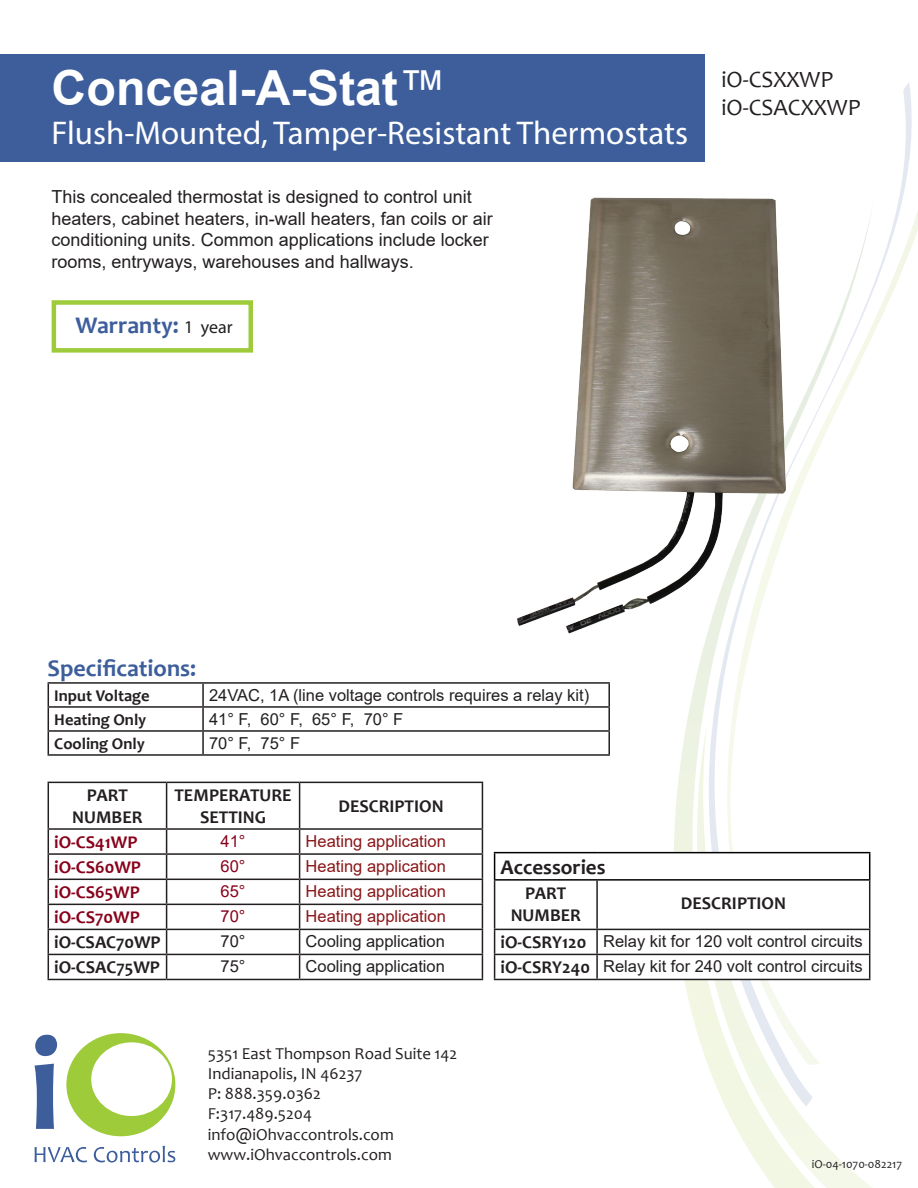
<style>
.page{position:relative;width:918px;height:1188px;background:#fff}
.page>*{position:absolute;margin:0;border:0;box-sizing:border-box;transform-origin:0 0}
.t1{font:700 48.3px "Arial";color:#fff}
.t2{font:33px "Myriad Pro";color:#fff}
.Headers{font:700 24px "Candara";color:#3d5e9b}
.t3{font:23.4px "Candara";color:#231f20}
.t4{font:700 21px "Candara";color:#231f20}
.t5{font:18px/21.6px "Arial";color:#231f20}
.t6{font:700 18px "Candara";color:#231f20}
.t7{font:700 18px "Candara";color:#88021b}
.t8{font:16.8px/20.1px "Candara";color:#231f20}
.t9{font:16.5px "Arial";color:#231f20}
.t10{font:16.5px "Arial";color:#8a1619}
.t11{font:700 16.5px "Candara";color:#231f20}
.t12{font:16.5px "Arial";color:#88021b}
.t13{font:12px "Candara";color:#231f20}
.s1{font-weight:400}
.s2{font-family:"Myriad Pro";font-weight:400;font-size:18px;color:#231f20}
</style>
<div class="page">
<svg style="left:66px;top:1033px;width:109px;height:103px"></svg>
<svg style="left:35px;top:1147px;width:52px;height:15px"></svg>
<svg style="left:94px;top:1146px;width:81px;height:17px"></svg>
<svg style="left:35px;top:1035px;width:22px;height:94px"></svg>
<svg style="left:647px;top:787px;width:225px;height:401px"></svg>
<svg style="left:678px;top:54px;width:27px;height:1011px"></svg>
<svg style="left:703px;top:82px;width:215px;height:1025px"></svg>
<div style="left:0;top:54px;width:704px;height:108px;background:#3d5e9b"></div>
<hr style="left:203px;top:682px;width:407px;height:2px;background:#231f20">
<hr style="left:608px;top:684px;width:2px;height:22px;background:#231f20">
<hr style="left:203px;top:706px;width:407px;height:2px;background:#231f20">
<hr style="left:608px;top:708px;width:2px;height:22px;background:#231f20">
<svg style="left:47px;top:682px;width:562px;height:73px"></svg>
<hr style="left:203px;top:730px;width:407px;height:2px;background:#231f20">
<hr style="left:202px;top:732px;width:2px;height:22px;background:#231f20">
<hr style="left:608px;top:732px;width:2px;height:22px;background:#231f20">
<hr style="left:48px;top:754px;width:155px;height:2px;background:#231f20">
<hr style="left:203px;top:754px;width:407px;height:2px;background:#231f20">
<svg style="left:495px;top:853px;width:374px;height:126px"></svg>
<hr style="left:596px;top:930px;width:2px;height:24px;background:#231f20">
<hr style="left:494px;top:954px;width:103px;height:1px;background:#231f20">
<svg style="left:494px;top:930px;width:1px;height:49px"></svg>
<hr style="left:597px;top:954px;width:273px;height:1px;background:#231f20">
<hr style="left:596px;top:955px;width:2px;height:24px;background:#231f20">
<svg style="left:869px;top:930px;width:1px;height:49px"></svg>
<hr style="left:494px;top:979px;width:103px;height:1px;background:#231f20">
<hr style="left:597px;top:979px;width:273px;height:1px;background:#231f20">
<svg style="left:869px;top:853px;width:1px;height:26px"></svg>
<hr style="left:494px;top:881px;width:1px;height:48px;background:#231f20">
<hr style="left:596px;top:881px;width:2px;height:48px;background:#231f20">
<hr style="left:869px;top:881px;width:1px;height:48px;background:#231f20">
<hr style="left:494px;top:929px;width:103px;height:1px;background:#231f20">
<hr style="left:597px;top:929px;width:273px;height:1px;background:#231f20">
<hr style="left:494px;top:852px;width:103px;height:1px;background:#000">
<svg style="left:494px;top:853px;width:1px;height:26px"></svg>
<hr style="left:597px;top:852px;width:273px;height:1px;background:#000">
<hr style="left:494px;top:879px;width:103px;height:2px;background:#000">
<hr style="left:597px;top:879px;width:273px;height:2px;background:#000">
<svg style="left:49px;top:783px;width:433px;height:196px"></svg>
<hr style="left:48px;top:782px;width:119px;height:1px;background:#231f20">
<hr style="left:48px;top:783px;width:1px;height:45px;background:#231f20">
<hr style="left:167px;top:782px;width:133px;height:1px;background:#231f20">
<hr style="left:166px;top:783px;width:1px;height:45px;background:#231f20">
<hr style="left:300px;top:782px;width:183px;height:1px;background:#231f20">
<hr style="left:299px;top:783px;width:1px;height:45px;background:#231f20">
<hr style="left:482px;top:783px;width:1px;height:45px;background:#231f20">
<hr style="left:48px;top:828px;width:119px;height:2px;background:#231f20">
<hr style="left:167px;top:828px;width:133px;height:2px;background:#231f20">
<hr style="left:300px;top:828px;width:183px;height:2px;background:#231f20">
<hr style="left:48px;top:853px;width:119px;height:2px;background:#231f20">
<hr style="left:167px;top:853px;width:133px;height:2px;background:#231f20">
<hr style="left:300px;top:853px;width:183px;height:2px;background:#231f20">
<hr style="left:48px;top:879px;width:119px;height:1px;background:#231f20">
<hr style="left:167px;top:879px;width:133px;height:1px;background:#231f20">
<hr style="left:300px;top:879px;width:183px;height:1px;background:#231f20">
<hr style="left:48px;top:904px;width:119px;height:1px;background:#231f20">
<hr style="left:167px;top:904px;width:133px;height:1px;background:#231f20">
<hr style="left:300px;top:904px;width:183px;height:1px;background:#231f20">
<hr style="left:48px;top:929px;width:119px;height:1px;background:#231f20">
<hr style="left:167px;top:929px;width:133px;height:1px;background:#231f20">
<hr style="left:300px;top:929px;width:183px;height:1px;background:#231f20">
<hr style="left:48px;top:954px;width:119px;height:1px;background:#231f20">
<svg style="left:48px;top:830px;width:1px;height:149px"></svg>
<hr style="left:167px;top:954px;width:133px;height:1px;background:#231f20">
<svg style="left:166px;top:830px;width:1px;height:149px"></svg>
<hr style="left:300px;top:954px;width:183px;height:1px;background:#231f20">
<svg style="left:299px;top:830px;width:1px;height:149px"></svg>
<svg style="left:482px;top:830px;width:1px;height:149px"></svg>
<hr style="left:48px;top:979px;width:119px;height:1px;background:#231f20">
<hr style="left:167px;top:979px;width:133px;height:1px;background:#231f20">
<hr style="left:300px;top:979px;width:183px;height:1px;background:#231f20">
<img style="left:517px;top:177px;width:297px;height:487px">
<div style="left:52px;top:300px;width:201px;height:53px;background:#fff;border:4px solid #9ecb3a"></div>
<p class="t1" style="left:52px;top:54px;width:396px">Conceal-A-Stat<span class="s1">™</span></p>
<p class="t2" style="left:52px;top:113px;width:638px">Flush-Mounted, Tamper-Resistant Thermostats</p>
<p class="t5" style="left:52px;top:186px;width:443px">This concealed thermostat is designed to control unit heaters, cabinet heaters, in-wall heaters, fan coils or air conditioning units. Common applications include locker rooms, entryways, warehouses and hallways.</p>
<p class="Headers" style="left:75px;top:310px;width:159px">Warranty: <span class="s2">1 year</span></p>
<p class="t3" style="left:721px;top:65px;width:113px">iO-CSXXWP</p>
<p class="t3" style="left:721px;top:93px;width:141px">iO-CSACXXWP</p>
<p class="Headers" style="left:48px;top:653px;width:150px">Specifications:</p>
<p class="t11" style="left:54px;top:685px;width:97px">Input Voltage</p>
<p class="t9" style="left:209px;top:684px;width:382px">24VAC, 1A (line voltage controls requires a relay kit)</p>
<p class="t11" style="left:54px;top:709px;width:94px">Heating Only</p>
<p class="t9" style="left:209px;top:708px;width:196px">41° F, 60° F, 65° F, 70° F</p>
<p class="t11" style="left:54px;top:733px;width:92px">Cooling Only</p>
<p class="t9" style="left:209px;top:732px;width:93px">70° F, 75° F</p>
<p class="t6" style="left:87px;top:784px;width:43px">PART</p>
<p class="t6" style="left:72px;top:806px;width:72px">NUMBER</p>
<p class="t6" style="left:175px;top:784px;width:119px">TEMPERATURE</p>
<p class="t6" style="left:200px;top:806px;width:68px">SETTING</p>
<p class="t6" style="left:338px;top:795px;width:107px">DESCRIPTION</p>
<p class="t7" style="left:54px;top:831px;width:85px">iO-CS41WP</p>
<p class="t12" style="left:221px;top:830px;width:26px">41°</p>
<p class="t10" style="left:306px;top:830px;width:142px">Heating application</p>
<p class="t7" style="left:54px;top:856px;width:88px">iO-CS60WP</p>
<p class="t12" style="left:221px;top:855px;width:26px">60°</p>
<p class="t10" style="left:306px;top:855px;width:142px">Heating application</p>
<p class="t7" style="left:54px;top:881px;width:87px">iO-CS65WP</p>
<p class="t12" style="left:221px;top:880px;width:26px">65°</p>
<p class="t10" style="left:306px;top:880px;width:142px">Heating application</p>
<p class="t7" style="left:54px;top:906px;width:87px">iO-CS70WP</p>
<p class="t12" style="left:221px;top:905px;width:26px">70°</p>
<p class="t10" style="left:306px;top:905px;width:142px">Heating application</p>
<p class="t6" style="left:54px;top:931px;width:108px">iO-CSAC70WP</p>
<p class="t9" style="left:221px;top:930px;width:26px">70°</p>
<p class="t9" style="left:306px;top:930px;width:141px">Cooling application</p>
<p class="t6" style="left:54px;top:956px;width:107px">iO-CSAC75WP</p>
<p class="t9" style="left:221px;top:955px;width:26px">75°</p>
<p class="t9" style="left:306px;top:955px;width:141px">Cooling application</p>
<p class="t8" style="left:208px;top:1044px;width:251px">5351 East Thompson Road Suite 142</p>
<p class="t8" style="left:208px;top:1064px;width:156px">Indianapolis, IN 46237</p>
<p class="t8" style="left:208px;top:1084px;width:115px">P: 888.359.0362<br>F:317.489.5204</p>
<p class="t8" style="left:208px;top:1124px;width:187px">info@iOhvaccontrols.com</p>
<p class="t8" style="left:208px;top:1144px;width:186px">www.iOhvaccontrols.com</p>
<p class="t4" style="left:501px;top:854px;width:106px">Accessories</p>
<p class="t6" style="left:525px;top:882px;width:43px">PART</p>
<p class="t6" style="left:511px;top:903px;width:72px">NUMBER</p>
<p class="t6" style="left:681px;top:892px;width:107px">DESCRIPTION</p>
<p class="t6" style="left:501px;top:931px;width:87px">iO-CSRY120</p>
<p class="t9" style="left:603px;top:930px;width:261px">Relay kit for 120 volt control circuits</p>
<p class="t6" style="left:501px;top:956px;width:91px">iO-CSRY240</p>
<p class="t9" style="left:603px;top:955px;width:261px">Relay kit for 240 volt control circuits</p>
<p class="t13" style="left:812px;top:1157px;width:92px">iO-04-1070-082217</p>
</div>
